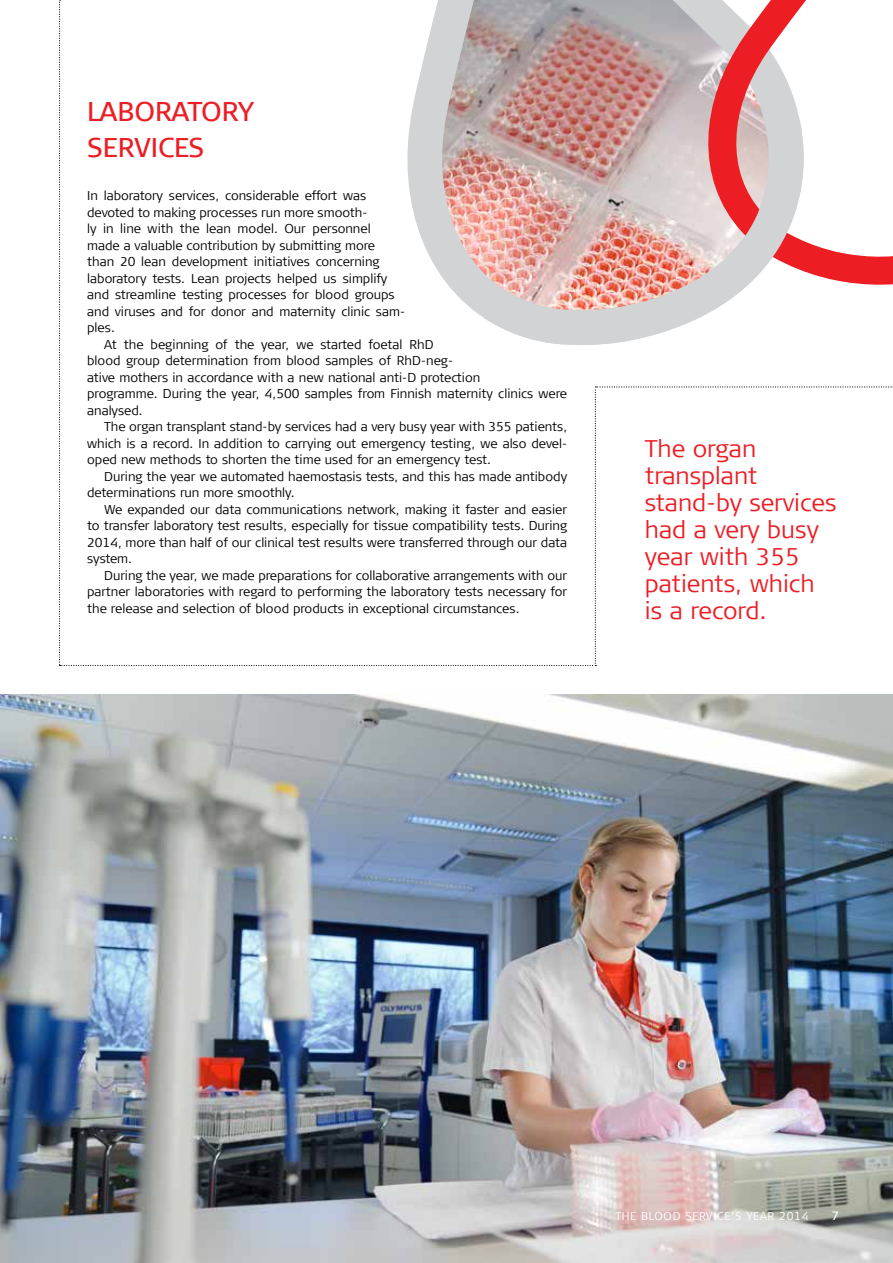
<style>
.page{position:relative;width:893px;height:1263px;background:#fff}
.page>*{position:absolute;margin:0;border:0;box-sizing:border-box;transform-origin:0 0}
.t1{font:27px/36px "Signa Column";color:#ed1d24}
.t2{font:300 24px/27px "Signa Column";color:#ed1d24}
.t3{font:300 12.75px/16.5px "Signa Column";color:#000}
.t4{font:12px "Signa Column";color:#fff}
.t5{font:300 11.25px "Signa Column";letter-spacing:.06em;color:#fff}
</style>
<div class="page">
<img style="left:0;top:695px;width:893px;height:568px">
<svg style="left:59px;top:0;width:834px;height:666px"></svg>
<img style="left:444px;top:82px;width:366px;height:287px">
<h1 class="t1" style="left:87px;top:94px;width:169px;text-indent:84px">ATORY<br>SERVICES</h1>
<p class="t3" style="left:87px;top:188px;width:320px">In laboratory services, considerable effort was devoted to making processes run more smooth-<br>ly in line with the lean model. Our personnel made a valuable contribution by submitting more than 20 lean development initiatives concerning laboratory tests. Lean projects helped us simplify and streamline testing processes for blood groups and viruses and for donor and maternity clinic sam&shy;ples.</p>
<p class="t3" style="left:87px;top:336px;width:481px;text-indent:17px">At the beginning of the year, we started foetal RhD<br>blood group determination from blood samples of RhD-neg-<br>ative mothers in accordance with a new national anti-D protection<br>programme. During the year, 4,500 samples from Finnish maternity clinics were analysed.</p>
<p class="t3" style="left:87px;top:419px;width:482px;text-align:justify;text-indent:17px">The organ transplant stand-by services had a very busy year with 355 patients, which is a record. In addition to carrying out emergency testing, we also devel&shy;oped new methods to shorten the time used for an emergency test.</p>
<p class="t3" style="left:87px;top:468px;width:482px;text-indent:17px">During the year we automated haemostasis tests, and this has made antibody determinations run more smoothly.</p>
<p class="t3" style="left:87px;top:501px;width:481px;text-align:justify;text-indent:17px">We expanded our data communications network, making it faster and easier to transfer laboratory test results, especially for tissue compatibility tests. During 2014, more than half of our clinical test results were transferred through our data system.</p>
<p class="t3" style="left:87px;top:567px;width:482px;text-align:justify;text-indent:17px">During the year, we made preparations for collaborative arrangements with our partner laboratories with regard to performing the laboratory tests necessary for the release and selection of blood products in exceptional circumstances.</p>
<h1 class="t1" style="left:87px;top:94px;width:49px">LABOR</h1>
<h2 class="t2" style="left:645px;top:435px;width:193px">The organ transplant stand-by services had a very busy year with 355 patients, which is a record.</h2>
<p class="t5" style="left:615px;top:1210px;width:195px">THE BLOOD SERVICE’S YEAR 2014</p>
<p class="t4" style="left:831px;top:1209px;width:9px">7</p>
</div>
